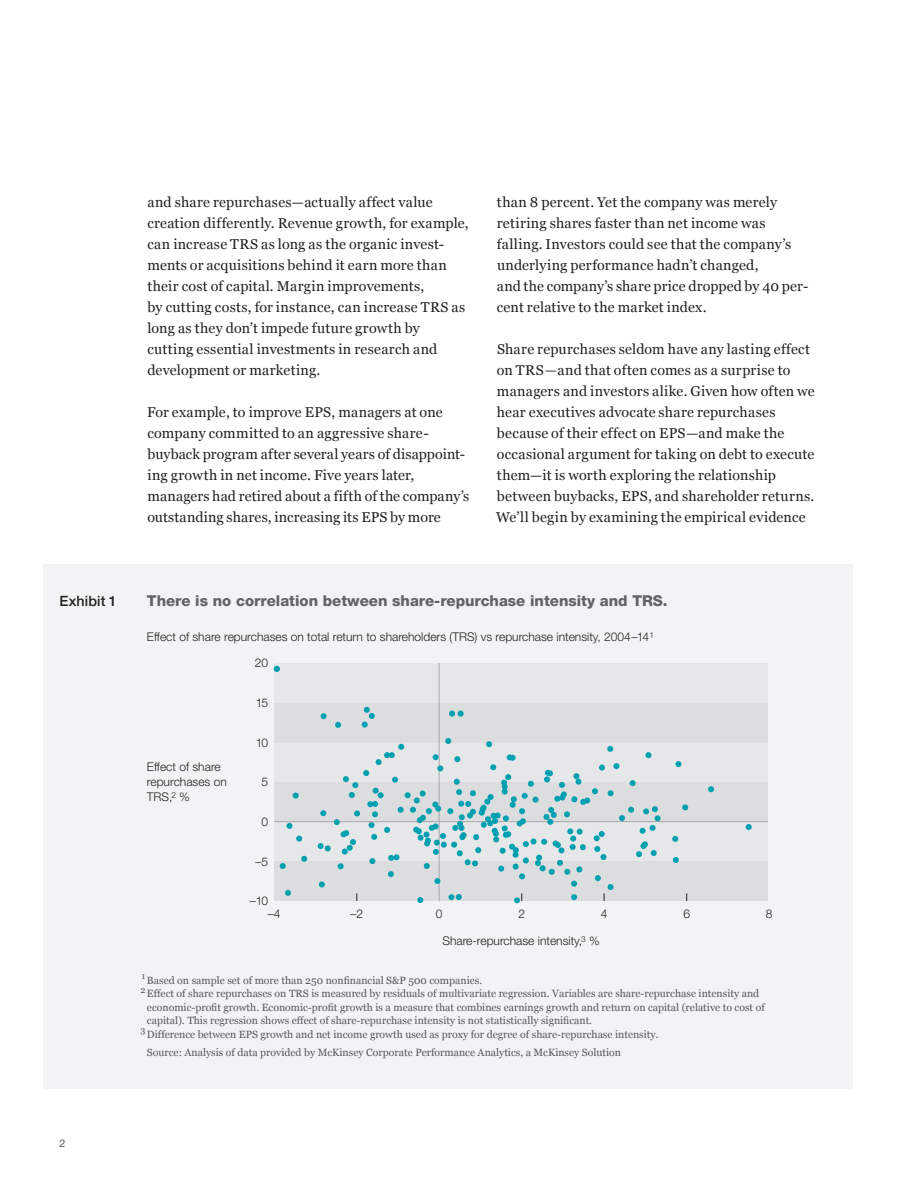
<style>
.page{position:relative;width:918px;height:1188px;background:#fff}
.page>*{position:absolute;margin:0;border:0;box-sizing:border-box;transform-origin:0 0}
.t1{font:800 15px "Helvetica Neue LT Std";color:#636366}
.t2{font:800 15px/21px "Helvetica Neue LT Std";color:#231f20}
.Body_Georgia{font:14.25px/21px "Georgia";letter-spacing:.015em;color:#231f20}
.Exhibit_headers{font:500 14.25px "Helvetica Neue LT Std";letter-spacing:.01em;color:#231f20}
.t3{font:300 12px/15px "Helvetica Neue LT Std";color:#231f20}
.t4{font:10.5px "Georgia";color:#57585a}
.t5{font:300 10.5px "Helvetica Neue LT Std";color:#231f20}
.s1{font-family:"Helvetica Neue LT Std";font-weight:300}
</style>
<div class="page">
<div style="left:43px;top:564px;width:810px;height:525px;background:#f2f3f4"></div>
<div style="left:274px;top:663px;width:494px;height:238px;background:#e6e7e9"></div>
<div style="left:274px;top:703px;width:494px;height:39px;background:#dcdddf"></div>
<div style="left:274px;top:782px;width:494px;height:40px;background:#dcdddf"></div>
<div style="left:274px;top:861px;width:494px;height:40px;background:#dcdddf"></div>
<hr style="left:274px;top:821px;width:494px;height:1px;background:#a8a9ad">
<hr style="left:439px;top:663px;width:1px;height:238px;background:#a8a9ad">
<svg style="left:301px;top:856px;width:6px;height:6px"></svg>
<svg style="left:280px;top:863px;width:6px;height:6px"></svg>
<svg style="left:285px;top:890px;width:6px;height:6px"></svg>
<svg style="left:286px;top:823px;width:6px;height:6px"></svg>
<svg style="left:296px;top:836px;width:6px;height:6px"></svg>
<svg style="left:293px;top:793px;width:6px;height:6px"></svg>
<svg style="left:321px;top:713px;width:6px;height:6px"></svg>
<svg style="left:335px;top:722px;width:6px;height:6px"></svg>
<svg style="left:362px;top:707px;width:13px;height:21px"></svg>
<svg style="left:449px;top:711px;width:15px;height:6px"></svg>
<svg style="left:675px;top:761px;width:6px;height:6px"></svg>
<svg style="left:708px;top:786px;width:6px;height:6px"></svg>
<svg style="left:682px;top:804px;width:6px;height:6px"></svg>
<svg style="left:746px;top:824px;width:6px;height:6px"></svg>
<svg style="left:672px;top:836px;width:6px;height:6px"></svg>
<svg style="left:673px;top:857px;width:6px;height:6px"></svg>
<svg style="left:318px;top:738px;width:343px;height:165px"></svg>
<svg style="left:274px;top:666px;width:6px;height:6px"></svg>
<p class="Body_Georgia" style="left:147px;top:191px;width:323px">and share repurchases—actually affect value creation differently. Revenue growth, for example, can increase TRS as long as the organic invest&shy;ments or acquisitions behind it earn more than their cost of capital. Margin improvements,<br>by cutting costs, for instance, can increase TRS as long as they don’t impede future growth by cutting essential investments in research and development or marketing.</p>
<p class="Body_Georgia" style="left:147px;top:401px;width:324px">For example, to improve EPS, managers at one company committed to an aggressive share&shy;buyback program after several years of disappoint&shy;ing growth in net income. Five years later, managers had retired about a fifth of the company’s outstanding shares, increasing its EPS by more</p>
<p class="t2" style="left:147px;top:423px;width:188px">MoF 2016<br>Earnings per share (EPS)<br>Exhibit 1 of 4</p>
<p class="Body_Georgia" style="left:497px;top:191px;width:313px">than 8 percent. Yet the company was merely retiring shares faster than net income was falling. Investors could see that the company’s underlying performance hadn’t changed,<br>and the company’s share price dropped by 40 per&shy;cent relative to the market index.</p>
<p class="Body_Georgia" style="left:496px;top:338px;width:320px">Share repurchases seldom have any lasting effect on TRS<span class="s1">—</span>and that often comes as a surprise to managers and investors alike. Given how often we hear executives advocate share repurchases because of their effect on EPS—and make the occasional argument for taking on debt to execute them—it is worth exploring the relationship between buybacks, EPS, and shareholder returns.<br>We’ll begin by examining the empirical evidence</p>
<h6 class="Exhibit_headers" style="left:59px;top:592px;width:59px">Exhibit 1</h6>
<p class="t1" style="left:147px;top:591px;width:522px">There is no correlation between share-repurchase intensity and TRS.</p>
<p class="t3" style="left:147px;top:629px;width:508px">Effect of share repurchases on total return to shareholders (TRS) vs repurchase intensity, 2004–14<sup>1</sup></p>
<p class="t3" style="left:147px;top:759px;width:81px">Effect of share repurchases on<br>TRS,<sup>2</sup> %</p>
<p class="t3" style="left:255px;top:655px;width:15px">20</p>
<p class="t3" style="left:256px;top:695px;width:14px">15</p>
<p class="t3" style="left:256px;top:735px;width:14px">10</p>
<p class="t3" style="left:262px;top:774px;width:8px">5</p>
<p class="t3" style="left:262px;top:814px;width:8px">0</p>
<p class="t3" style="left:256px;top:854px;width:14px">–5</p>
<p class="t3" style="left:250px;top:893px;width:20px">–10</p>
<p class="t3" style="left:268px;top:906px;width:14px">–4</p>
<p class="t3" style="left:350px;top:906px;width:14px">–2</p>
<p class="t3" style="left:436px;top:906px;width:8px">0</p>
<p class="t3" style="left:518px;top:906px;width:8px">2</p>
<p class="t3" style="left:601px;top:906px;width:8px">4</p>
<p class="t3" style="left:683px;top:906px;width:8px">6</p>
<p class="t3" style="left:766px;top:906px;width:8px">8</p>
<p class="t3" style="left:442px;top:933px;width:159px">Share-repurchase intensity,<sup>3</sup> %</p>
<p class="t5" style="left:60px;top:1137px;width:7px">2</p>
<p class="t4" style="left:142px;top:972px;width:342px"><sup>1</sup> Based on sample set of more than 250 nonfinancial S&amp;P 500 companies.</p>
<p class="t4" style="left:140px;top:986px;width:620px"><sup>2</sup> Effect of share repurchases on TRS is measured by residuals of multivariate regression. Variables are share-repurchase intensity and</p>
<p class="t4" style="left:147px;top:999px;width:619px">economic-profit growth. Economic-profit growth is a measure that combines earnings growth and return on capital (relative to cost of</p>
<p class="t4" style="left:147px;top:1013px;width:447px">capital). This regression shows effect of share-repurchase intensity is not statistically significant.</p>
<p class="t4" style="left:141px;top:1026px;width:520px"><sup>3</sup> Difference between EPS growth and net income growth used as proxy for degree of share-repurchase intensity.</p>
<p class="t4" style="left:147px;top:1044px;width:476px">Source: Analysis of data provided by McKinsey Corporate Performance Analytics, a McKinsey Solution</p>
</div>
